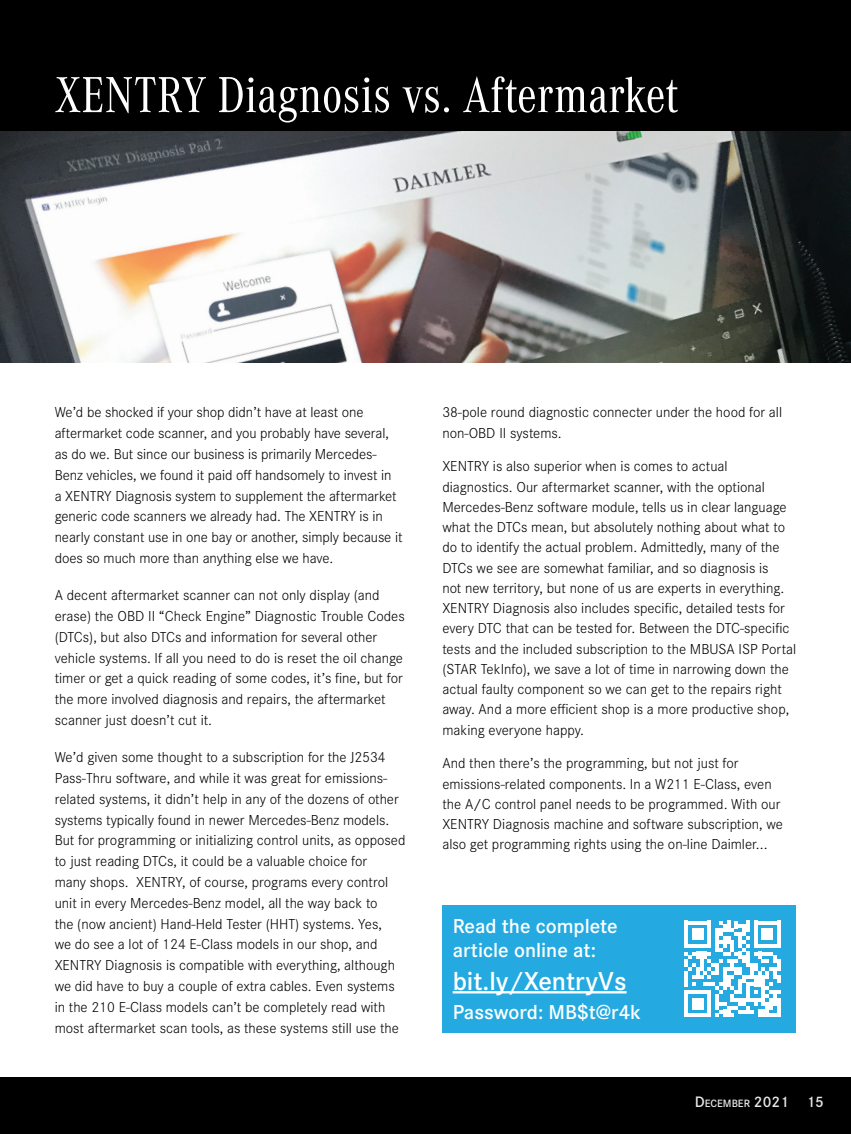
<style>
.page{position:relative;width:851px;height:1134px;background:#fff}
.page>*{position:absolute;margin:0;border:0;box-sizing:border-box;transform-origin:0 0}
.Article_Title{font:52.5px "Corporate A Con";color:#fff}
.Deck{font:600 27px "Corporate S";color:#fff}
.Deck-2{font:600 21px/24px "Corporate S";color:#fff}
.t1{font:600 15.75px "Corporate S";color:#e6e7e9}
.Copy{font:300 15px/20.9px "Corporate S";color:#000}
.s1{font-size:10.95px}
</style>
<div class="page">
<div style="left:0;top:1077px;width:850px;height:57px;background:#000"></div>
<div style="left:0;top:0;width:850px;height:253px;background:#000"></div>
<div style="left:442px;top:905px;width:354px;height:128px;background:#24aae1"></div>
<svg style="left:684px;top:921px;width:96px;height:96px"></svg>
<hr style="left:452px;top:991px;width:174px;height:2px;background:#fff">
<img style="left:0;top:132px;width:850px;height:231px">
<h1 class="Article_Title" style="left:55px;top:61px;width:625px">XENTRY Diagnosis vs. Aftermarket</h1>
<p class="Copy" style="left:55px;top:401px;width:349px">We’d be shocked if your shop didn’t have at least one aftermarket code scanner, and you probably have several, as do we. But since our business is primarily Mercedes-Benz vehicles, we found it paid off handsomely to invest in<br>a XENTRY Diagnosis system to supplement the aftermarket generic code scanners we already had. The XENTRY is in nearly constant use in one bay or another, simply because it does so much more than anything else we have.</p>
<p class="Copy" style="left:55px;top:584px;width:351px">A decent aftermarket scanner can not only display (and erase) the OBD II “Check Engine” Diagnostic Trouble Codes (DTCs), but also DTCs and information for several other vehicle systems. If all you need to do is reset the oil change timer or get a quick reading of some codes, it’s fine, but for the more involved diagnosis and repairs, the aftermarket scanner just doesn’t cut it.</p>
<p class="Copy" style="left:55px;top:746px;width:352px">We’d given some thought to a subscription for the J2534<br>Pass-Thru software, and while it was great for emissions&shy;related systems, it didn’t help in any of the dozens of other systems typically found in newer Mercedes-Benz models.<br>But for programming or initializing control units, as opposed to just reading DTCs, it could be a valuable choice for<br>many shops. XENTRY, of course, programs every control unit in every Mercedes-Benz model, all the way back to<br>the (now ancient) Hand-Held Tester (HHT) systems. Yes,<br>we do see a lot of 124 E-Class models in our shop, and XENTRY Diagnosis is compatible with everything, although we did have to buy a couple of extra cables. Even systems in the 210 E-Class models can’t be completely read with most aftermarket scan tools, as these systems still use the</p>
<p class="Copy" style="left:442px;top:402px;width:341px;line-height:20.2px">38-pole round diagnostic connecter under the hood for all non-OBD II systems.</p>
<p class="Copy" style="left:442px;top:456px;width:355px;line-height:20.2px">XENTRY is also superior when is comes to actual diagnostics. Our aftermarket scanner, with the optional Mercedes-Benz software module, tells us in clear language what the DTCs mean, but absolutely nothing about what to do to identify the actual problem. Admittedly, many of the DTCs we see are somewhat familiar, and so diagnosis is<br>not new territory, but none of us are experts in everything.<br>XENTRY Diagnosis also includes specific, detailed tests for every DTC that can be tested for. Between the DTC-specific tests and the included subscription to the MBUSA ISP Portal (STAR TekInfo), we save a lot of time in narrowing down the actual faulty component so we can get to the repairs right away. And a more efficient shop is a more productive shop, making everyone happy.</p>
<p class="Copy" style="left:442px;top:753px;width:342px;line-height:20.2px">And then there’s the programming, but not just for emissions-related components. In a W211 E-Class, even the A/C control panel needs to be programmed. With our XENTRY Diagnosis machine and software subscription, we also get programming rights using the on-line Daimler...</p>
<h2 class="Deck-2" style="left:452px;top:914px;width:166px">Read the complete article online at:</h2>
<h2 class="Deck" style="left:452px;top:962px;width:175px">bit.ly/XentryVs</h2>
<h2 class="Deck-2" style="left:452px;top:999px;width:190px">Password: MB$t@r4k</h2>
<p class="t1" style="left:694px;top:1091px;width:131px">D<span class="s1">ECEMBER</span> 2021 15</p>
</div>
